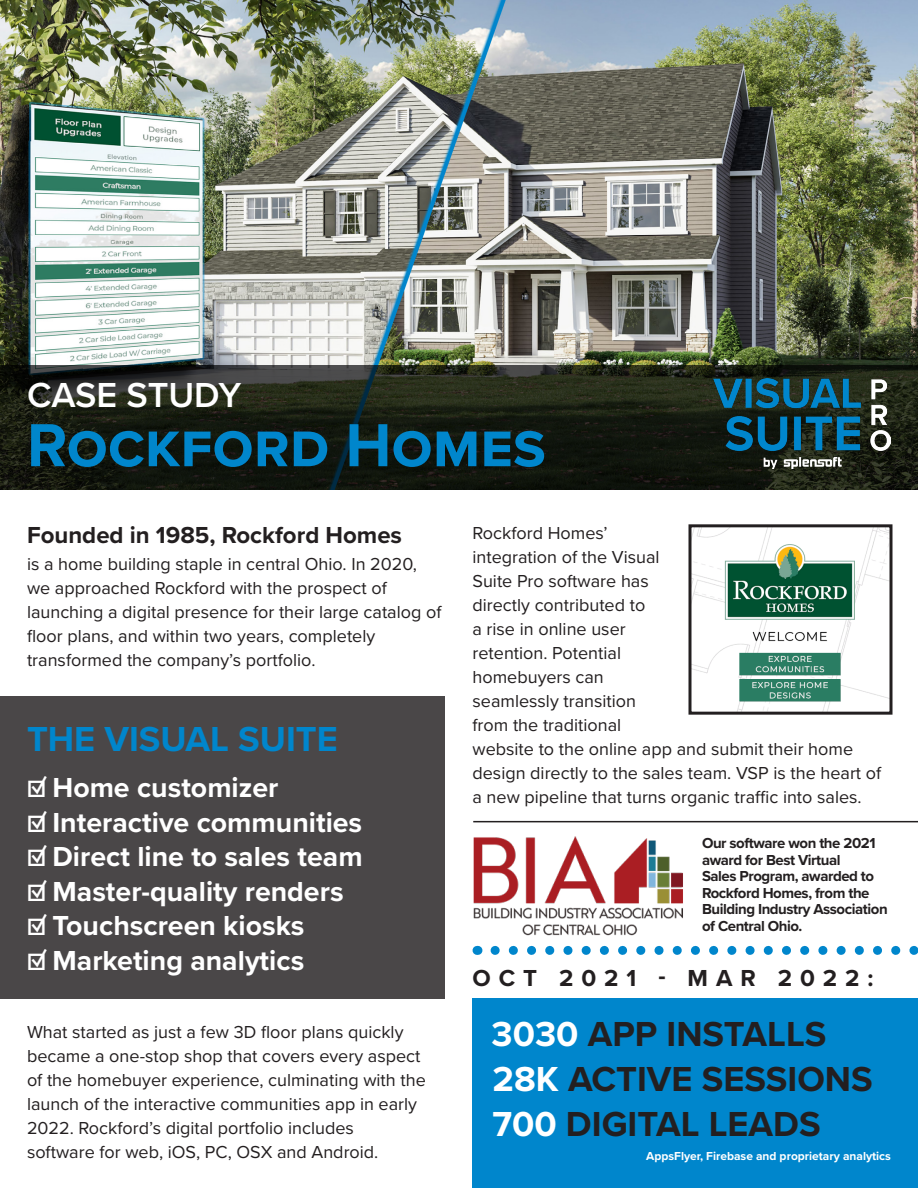
<style>
.page{position:relative;width:918px;height:1188px;background:#fff}
.page>*{position:absolute;margin:0;border:0;box-sizing:border-box;transform-origin:0 0}
.t1{font:700 63px "Proxima Nova";color:#0086cc}
.bulleted_text{font:700 36px "Proxima Nova";color:#231f20}
.t2{font:700 36px "Proxima Nova";color:#0086cc}
.t3{font:600 36px "Proxima Nova";letter-spacing:-.005em;color:#fff}
.t4{font:700 28.5px "Proxima Nova";color:#fff}
.t5{font:700 24px "Proxima Nova";color:#231f20}
.t6{font:700 24px "Proxima Nova";letter-spacing:.33em;color:#231f20}
.t7{font:18px/24px "Proxima Nova";color:#231f20}
.t8{font:700 15px/16.5px "Proxima Nova";letter-spacing:-.03em;color:#231f20}
.t9{font:700 12px "Proxima Nova";color:#fff}
.s1{color:#fff}
</style>
<div class="page">
<div style="left:0;top:696px;width:446px;height:302px;background:#4a4748"></div>
<div style="left:472px;top:998px;width:446px;height:190px;background:#0086cc"></div>
<img style="left:0;top:0;width:918px;height:365px">
<svg style="left:0;top:365px;width:918px;height:124px;background:#1a1e14"></svg>
<svg style="left:495px;top:946px;width:423px;height:9px"></svg>
<img style="left:714px;top:379px;width:177px;height:89px">
<img style="left:473px;top:836px;width:210px;height:100px">
<img style="left:692px;top:528px;width:196px;height:183px">
<div style="left:688px;top:524px;width:204px;height:191px;border:3px solid #231f20"></div>
<hr style="left:473px;top:821px;width:445px;height:1px;background:#231f20">
<p class="t3" style="left:27px;top:369px;width:216px">CASE STUDY</p>
<p class="t1" style="left:27px;top:398px;width:520px">Rockford Homes</p>
<p class="t5" style="left:27px;top:517px;width:377px">Founded in 1985, Rockford Homes</p>
<p class="t7" style="left:27px;top:552px;width:392px">is a home building staple in central Ohio. In 2020,</p>
<p class="t7" style="left:27px;top:576px;width:416px">we approached Rockford with the prospect of launching a digital presence for their large catalog of floor plans, and within two years, completely</p>
<p class="t7" style="left:27px;top:648px;width:290px">transformed the company’s portfolio.</p>
<p class="t2" style="left:27px;top:713px;width:312px">THE VISUAL SUITE</p>
<p class="t4" style="left:27px;top:766px;width:253px">☑ Home customizer</p>
<p class="t4" style="left:27px;top:801px;width:337px">☑ Interactive communities</p>
<p class="t4" style="left:27px;top:835px;width:337px">☑ Direct line to sales team</p>
<p class="t4" style="left:27px;top:870px;width:318px">☑ Master-quality renders</p>
<p class="t4" style="left:27px;top:904px;width:279px">☑ Touchscreen kiosks</p>
<p class="t4" style="left:27px;top:939px;width:279px">☑ Marketing analytics</p>
<p class="t7" style="left:27px;top:1020px;width:378px">What started as just a few 3D floor plans quickly</p>
<p class="t7" style="left:27px;top:1044px;width:400px">became a one-stop shop that covers every aspect of the homebuyer experience, culminating with the launch of the interactive communities app in early 2022. Rockford’s digital portfolio includes</p>
<p class="t7" style="left:27px;top:1140px;width:353px">software for web, iOS, PC, OSX and Android.</p>
<p class="t7" style="left:472px;top:520px;width:410px">Rockford Homes’<br>integration of the Visual<br>Suite Pro software has<br>directly contributed to<br>a rise in online user<br>retention. Potential<br>homebuyers can<br>seamlessly transition<br>from the traditional<br>website to the online app and submit their home design directly to the sales team. VSP is the heart of a new pipeline that turns organic traffic into sales.</p>
<p class="t8" style="left:702px;top:835px;width:187px">Our software won the 2021 award for Best Virtual<br>Sales Program, awarded to<br>Rockford Homes, from the<br>Building Industry Association of Central Ohio.</p>
<p class="t6" style="left:472px;top:960px;width:403px">OCT 2021 - MAR 2022:</p>
<p class="bulleted_text" style="left:492px;top:1007px;width:336px"><span class="s1">3030</span> APP INSTALLS</p>
<p class="bulleted_text" style="left:492px;top:1052px;width:382px"><span class="s1">28K</span> ACTIVE SESSIONS</p>
<p class="bulleted_text" style="left:492px;top:1097px;width:330px"><span class="s1">700</span> DIGITAL LEADS</p>
<p class="t9" style="left:646px;top:1147px;width:246px">AppsFlyer, Firebase and proprietary analytics</p>
</div>
